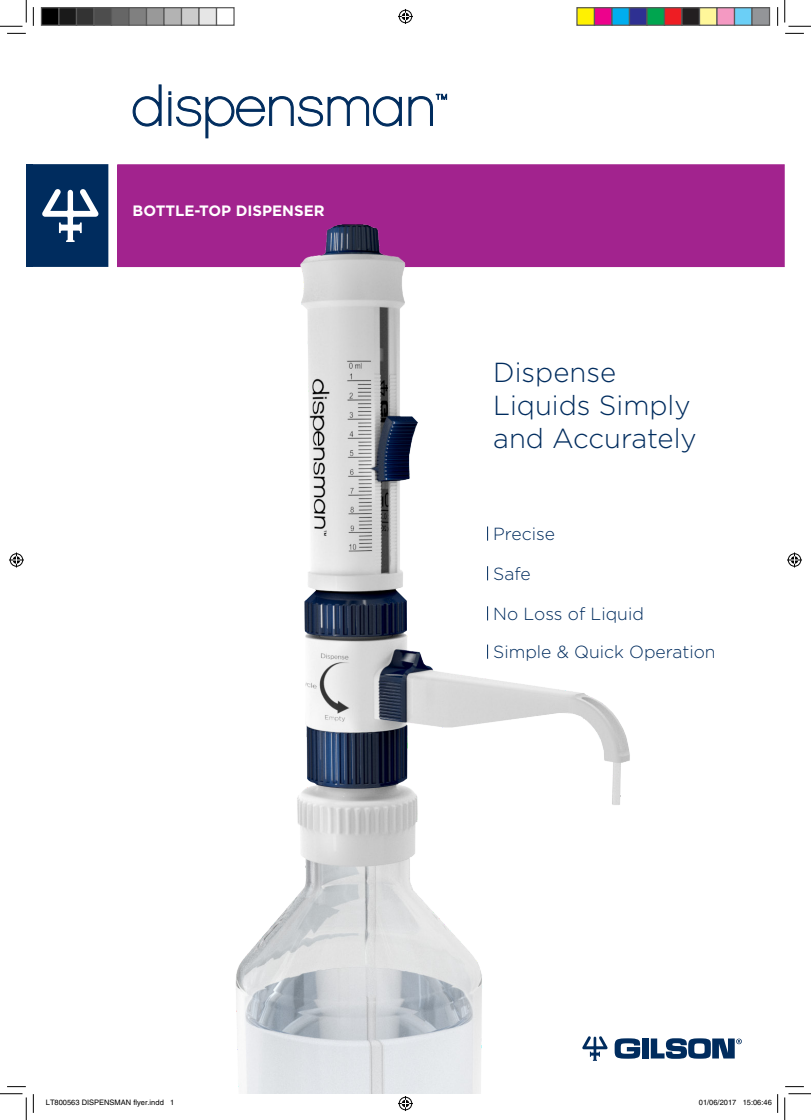
<style>
.page{position:relative;width:811px;height:1120px;background:#fff}
.page>*{position:absolute;margin:0;border:0;box-sizing:border-box;transform-origin:0 0}
.t1{font:300 27.5px/33px "Gotham";color:#002c5e}
.t2{font:300 17.5px "Gotham";color:#002c5e}
.t3{font:700 15px "Gotham";color:#fff}
.t4{font:7.5px "Helvetica";color:#000}
</style>
<div class="page">
<div style="left:26px;top:164px;width:6px;height:103px;background:#002c5e"></div>
<svg style="left:32px;top:164px;width:76px;height:103px"></svg>
<svg style="left:132px;top:84px;width:30px;height:43px"></svg>
<svg style="left:168px;top:91px;width:234px;height:48px"></svg>
<svg style="left:408px;top:93px;width:39px;height:33px"></svg>
<div style="left:118px;top:165px;width:666px;height:101px;background:#a2238e"></div>
<div style="left:117px;top:164px;width:668px;height:103px;border:1px solid #a2238e"></div>
<img style="left:67px;top:207px;width:718px;height:886px">
<svg style="left:7px;top:33px;width:19px;height:1px"></svg>
<svg style="left:785px;top:33px;width:19px;height:1px"></svg>
<svg style="left:33px;top:7px;width:1px;height:19px"></svg>
<svg style="left:33px;top:1094px;width:1px;height:18px"></svg>
<svg style="left:777px;top:7px;width:1px;height:19px"></svg>
<svg style="left:0;top:0;width:27px;height:27px"></svg>
<svg style="left:0;top:1093px;width:27px;height:26px"></svg>
<svg style="left:784px;top:0;width:27px;height:27px"></svg>
<svg style="left:784px;top:1093px;width:27px;height:26px"></svg>
<svg style="left:398px;top:9px;width:15px;height:15px"></svg>
<svg style="left:398px;top:1096px;width:15px;height:14px"></svg>
<svg style="left:9px;top:552px;width:15px;height:15px"></svg>
<svg style="left:787px;top:552px;width:15px;height:15px"></svg>
<div style="left:41px;top:8px;width:18px;height:17px;background:#000"></div>
<div style="left:41px;top:7px;width:19px;height:19px;border:1px solid #595959"></div>
<div style="left:59px;top:8px;width:17px;height:17px;background:#1a1a1a"></div>
<div style="left:58px;top:7px;width:19px;height:19px;border:1px solid #595959"></div>
<div style="left:76px;top:8px;width:18px;height:17px;background:#333"></div>
<div style="left:76px;top:7px;width:19px;height:19px;border:1px solid #595959"></div>
<div style="left:94px;top:8px;width:17px;height:17px;background:#4d4d4d"></div>
<div style="left:93px;top:7px;width:19px;height:19px;border:1px solid #595959"></div>
<div style="left:111px;top:8px;width:18px;height:17px;background:#666"></div>
<div style="left:111px;top:7px;width:19px;height:19px;border:1px solid #595959"></div>
<div style="left:129px;top:8px;width:17px;height:17px;background:#808080"></div>
<div style="left:128px;top:7px;width:19px;height:19px;border:1px solid #595959"></div>
<div style="left:146px;top:8px;width:18px;height:17px;background:#999"></div>
<div style="left:146px;top:7px;width:19px;height:19px;border:1px solid #595959"></div>
<div style="left:164px;top:8px;width:17px;height:17px;background:#b3b3b3"></div>
<div style="left:163px;top:7px;width:19px;height:19px;border:1px solid #595959"></div>
<div style="left:181px;top:8px;width:18px;height:17px;background:#ccc"></div>
<div style="left:181px;top:7px;width:19px;height:19px;border:1px solid #595959"></div>
<div style="left:199px;top:8px;width:17px;height:17px;background:#e6e6e6"></div>
<div style="left:198px;top:7px;width:19px;height:19px;border:1px solid #595959"></div>
<div style="left:216px;top:7px;width:19px;height:19px;border:1px solid #595959"></div>
<div style="left:577px;top:8px;width:17px;height:17px;background:#fff101"></div>
<div style="left:576px;top:7px;width:19px;height:19px;border:1px solid #595959"></div>
<div style="left:594px;top:8px;width:18px;height:17px;background:#ed028c"></div>
<div style="left:594px;top:7px;width:18px;height:19px;border:1px solid #595959"></div>
<div style="left:612px;top:8px;width:17px;height:17px;background:#00aeef"></div>
<div style="left:611px;top:7px;width:19px;height:19px;border:1px solid #595959"></div>
<div style="left:629px;top:8px;width:18px;height:17px;background:#2e3092"></div>
<div style="left:629px;top:7px;width:18px;height:19px;border:1px solid #595959"></div>
<div style="left:647px;top:8px;width:17px;height:17px;background:#00a54f"></div>
<div style="left:646px;top:7px;width:19px;height:19px;border:1px solid #595959"></div>
<div style="left:664px;top:8px;width:18px;height:17px;background:#ee1d23"></div>
<div style="left:664px;top:7px;width:18px;height:19px;border:1px solid #595959"></div>
<div style="left:682px;top:8px;width:17px;height:17px;background:#231f20"></div>
<div style="left:681px;top:7px;width:19px;height:19px;border:1px solid #595959"></div>
<div style="left:699px;top:8px;width:18px;height:17px;background:#fff79a"></div>
<div style="left:699px;top:7px;width:18px;height:19px;border:1px solid #595959"></div>
<div style="left:717px;top:8px;width:17px;height:17px;background:#f499c2"></div>
<div style="left:716px;top:7px;width:19px;height:19px;border:1px solid #595959"></div>
<div style="left:734px;top:8px;width:18px;height:17px;background:#6bcff6"></div>
<div style="left:734px;top:7px;width:18px;height:19px;border:1px solid #595959"></div>
<div style="left:752px;top:8px;width:17px;height:17px;background:#939598"></div>
<div style="left:751px;top:7px;width:19px;height:19px;border:1px solid #595959"></div>
<svg style="left:777px;top:1094px;width:1px;height:18px"></svg>
<p class="t3" style="left:133px;top:201px;width:193px">BOTTLE-TOP DISPENSER</p>
<p class="t1" style="left:493px;top:354px;width:205px">Dispense<br>Liquids Simply and Accurately</p>
<p class="t2" style="left:493px;top:523px;width:63px">Precise</p>
<p class="t2" style="left:493px;top:563px;width:39px">Safe</p>
<p class="t2" style="left:493px;top:603px;width:152px">No Loss of Liquid</p>
<p class="t2" style="left:493px;top:641px;width:224px">Simple &amp; Quick Operation</p>
<p class="t4" style="left:46px;top:1097px;width:130px">LT800563 DISPENSMAN flyer.indd 1</p>
<p class="t4" style="left:699px;top:1097px;width:74px">01/06/2017 15:06:46</p>
</div>
